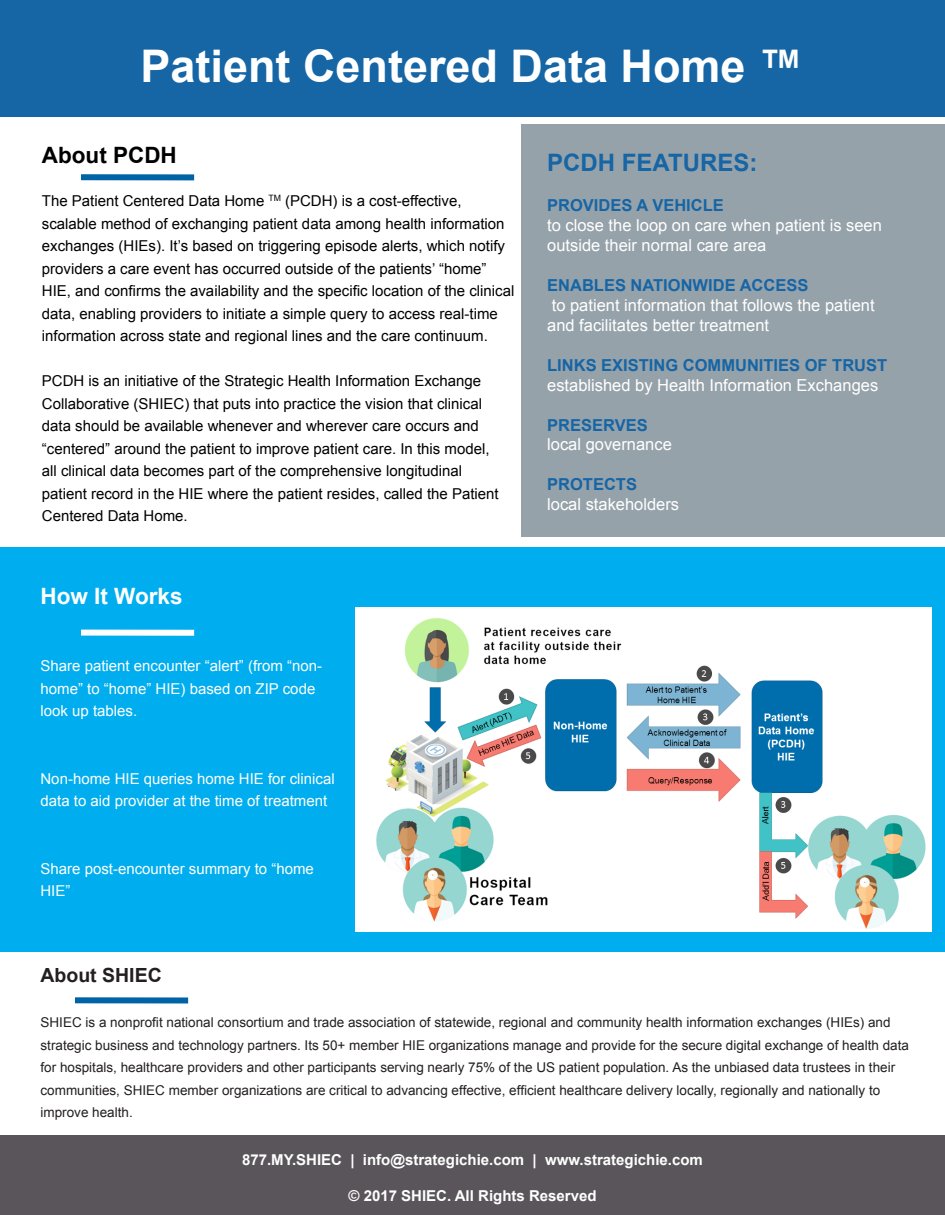
<style>
.page{position:relative;width:945px;height:1215px;background:#fff}
.page>*{position:absolute;margin:0;border:0;box-sizing:border-box;transform-origin:0 0}
.t1{font:700 45px "Arial";color:#fff}
.t2{font:700 24px "Arial";color:#1665a5}
.t3{font:700 22.5px "Arial";color:#fff}
.t4{font:700 22.5px "Arial";color:#000}
.t5{font:700 19.5px "Arial";color:#231f20}
.t6{font:16.5px/19.8px "Arial";color:#fff}
.t7{font:15px/22.5px "Arial";color:#000}
.t8{font:15px/22.5px "Arial";color:#fff}
.t9{font:700 15px "Arial";color:#fff}
.t10{font:13.5px/22.5px "Arial";color:#231f20}
.s1{font-weight:700;color:#1665a5}
</style>
<div class="page">
<div style="left:521px;top:125px;width:424px;height:412px;background:#96a2aa"></div>
<div style="left:75px;top:997px;width:113px;height:6px;background:#0063a5"></div>
<div style="left:0;top:1136px;width:945px;height:79px;background:#5a555a"></div>
<div style="left:0;top:0;width:945px;height:116px;background:#1665a5"></div>
<div style="left:0;top:548px;width:945px;height:404px;background:#00aeef"></div>
<div style="left:81px;top:630px;width:113px;height:6px;background:#fff"></div>
<div style="left:81px;top:174px;width:113px;height:6px;background:#0063a5"></div>
<img style="left:356px;top:608px;width:576px;height:324px">
<p class="t1" style="left:140px;top:37px;width:664px">Patient Centered Data Home ™</p>
<p class="t4" style="left:42px;top:140px;width:136px">About PCDH</p>
<p class="t7" style="left:42px;top:190px;width:474px">The Patient Centered Data Home <sup>TM</sup> (PCDH) is a cost-effective, scalable method of exchanging patient data among health information exchanges (HIEs). It’s based on triggering episode alerts, which notify providers a care event has occurred outside of the patients’ “home” HIE, and confirms the availability and the specific location of the clinical data, enabling providers to initiate a simple query to access real-time information across state and regional lines and the care continuum.</p>
<p class="t7" style="left:42px;top:370px;width:458px">PCDH is an initiative of the Strategic Health Information Exchange Collaborative (SHIEC) that puts into practice the vision that clinical data should be available whenever and wherever care occurs and “centered” around the patient to improve patient care. In this model, all clinical data becomes part of the comprehensive longitudinal patient record in the HIE where the patient resides, called the Patient Centered Data Home.</p>
<p class="t3" style="left:40px;top:581px;width:144px">How It Works</p>
<p class="t8" style="left:40px;top:655px;width:283px">Share patient encounter “alert” (from “non&shy;home” to “home” HIE) based on ZIP code look up tables.</p>
<p class="t8" style="left:40px;top:767px;width:296px">Non-home HIE queries home HIE for clinical data to aid provider at the time of treatment</p>
<p class="t8" style="left:40px;top:857px;width:275px">Share post-encounter summary to “home<br>HIE”</p>
<p class="t2" style="left:547px;top:147px;width:212px">PCDH FEATURES:</p>
<p class="t6" style="left:547px;top:196px;width:336px"><span class="s1">PROVIDES A VEHICLE<br></span>to close the loop on care when patient is seen outside their normal care area</p>
<p class="t6" style="left:547px;top:276px;width:329px"><span class="s1">ENABLES NATIONWIDE ACCESS<br></span>to patient information that follows the patient and facilitates better treatment</p>
<p class="t6" style="left:547px;top:355px;width:342px"><span class="s1">LINKS EXISTING COMMUNITIES OF TRUST </span>established by Health Information Exchanges</p>
<p class="t6" style="left:547px;top:415px;width:126px"><span class="s1">PRESERVES </span>local governance</p>
<p class="t6" style="left:547px;top:475px;width:134px"><span class="s1">PROTECTS<br></span>local stakeholders</p>
<p class="t5" style="left:40px;top:962px;width:123px">About SHIEC</p>
<p class="t10" style="left:40px;top:1011px;width:870px">SHIEC is a nonprofit national consortium and trade association of statewide, regional and community health information exchanges (HIEs) and strategic business and technology partners. Its 50+ member HIE organizations manage and provide for the secure digital exchange of health data for hospitals, healthcare providers and other participants serving nearly 75% of the US patient population. As the unbiased data trustees in their communities, SHIEC member organizations are critical to advancing effective, efficient healthcare delivery locally, regionally and nationally to improve health.</p>
<p class="t9" style="left:242px;top:1149px;width:462px">877.MY.SHIEC | info@strategichie.com | www.strategichie.com</p>
<p class="t9" style="left:348px;top:1185px;width:250px">© 2017 SHIEC. All Rights Reserved</p>
</div>
